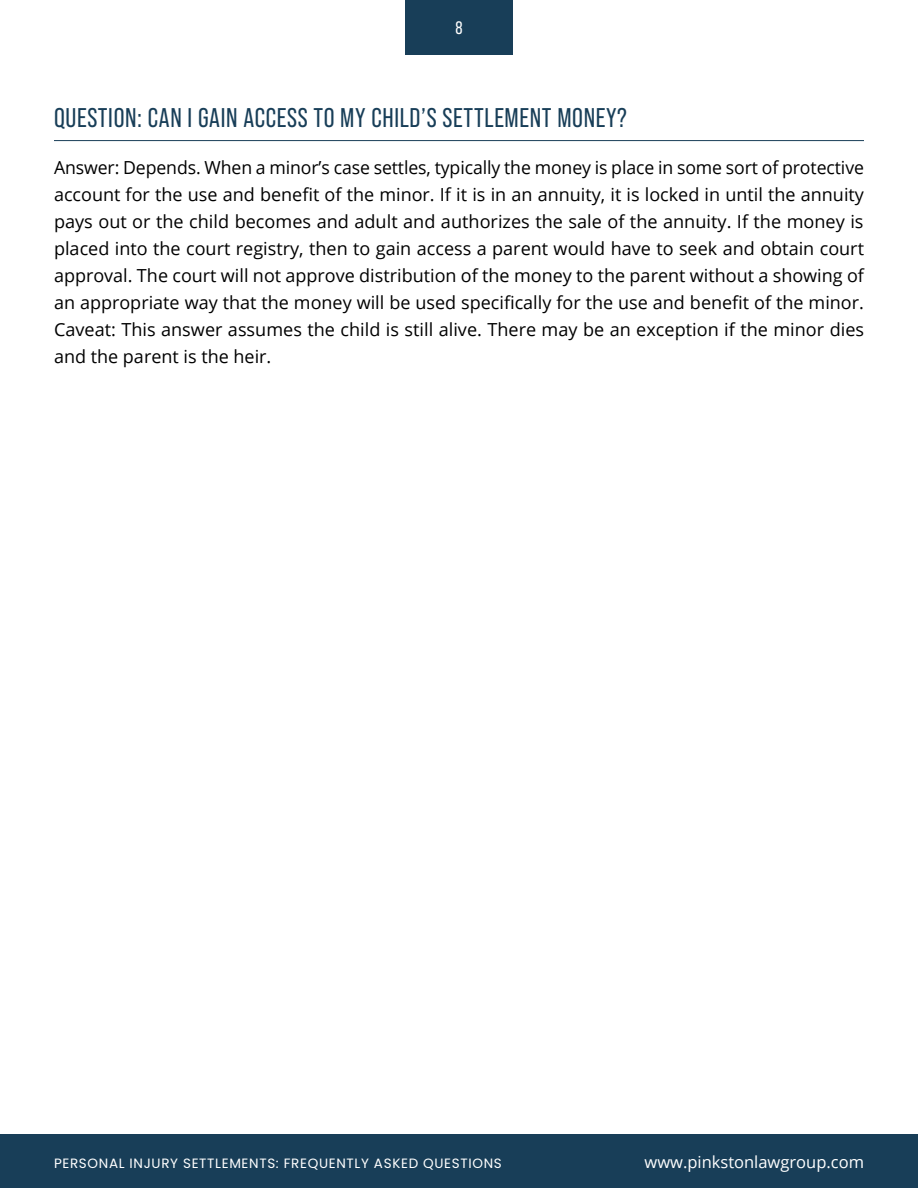
<style>
.page{position:relative;width:918px;height:1188px;background:#fff}
.page>*{position:absolute;margin:0;border:0;box-sizing:border-box;transform-origin:0 0}
.H1_-_Heading_1{font:27px "Bebas Neue Pro";letter-spacing:.025em;color:#183e58}
.P1_1_-_Basic_Paragra{font:18px/27px "Open Sans";color:#000;text-align:justify}
.t1{font:18px "Bebas Neue Pro";color:#fff}
.t2{font:16.5px "Open Sans";color:#fff}
.t3{font:13.5px "Poppins";letter-spacing:.05em;color:#fff}
</style>
<div class="page">
<div style="left:405px;top:0;width:108px;height:54px;background:#183e58"></div>
<div style="left:0;top:1134px;width:918px;height:54px;background:#183e58"></div>
<hr style="left:54px;top:140px;width:810px;height:1px;background:#183e58">
<p class="t1" style="left:455px;top:18px;width:9px">8</p>
<p class="H1_-_Heading_1" style="left:54px;top:102px;width:574px">QUESTION: CAN I GAIN ACCESS TO MY CHILD’S SETTLEMENT MONEY?</p>
<p class="P1_1_-_Basic_Paragra" style="left:54px;top:154px;width:812px">Answer: Depends. When a minor’s case settles, typically the money is place in some sort of protective account for the use and benefit of the minor. If it is in an annuity, it is locked in until the annuity pays out or the child becomes and adult and authorizes the sale of the annuity. If the money is placed into the court registry, then to gain access a parent would have to seek and obtain court approval. The court will not approve distribution of the money to the parent without a showing of an appropriate way that the money will be used specifically for the use and benefit of the minor.<br>Caveat: This answer assumes the child is still alive. There may be an exception if the minor dies and the parent is the heir.</p>
<p class="t3" style="left:54px;top:1156px;width:449px">PERSONAL INJURY SETTLEMENTS: FREQUENTLY ASKED QUESTIONS</p>
<p class="t2" style="left:645px;top:1151px;width:221px">www.pinkstonlawgroup.com</p>
</div>
